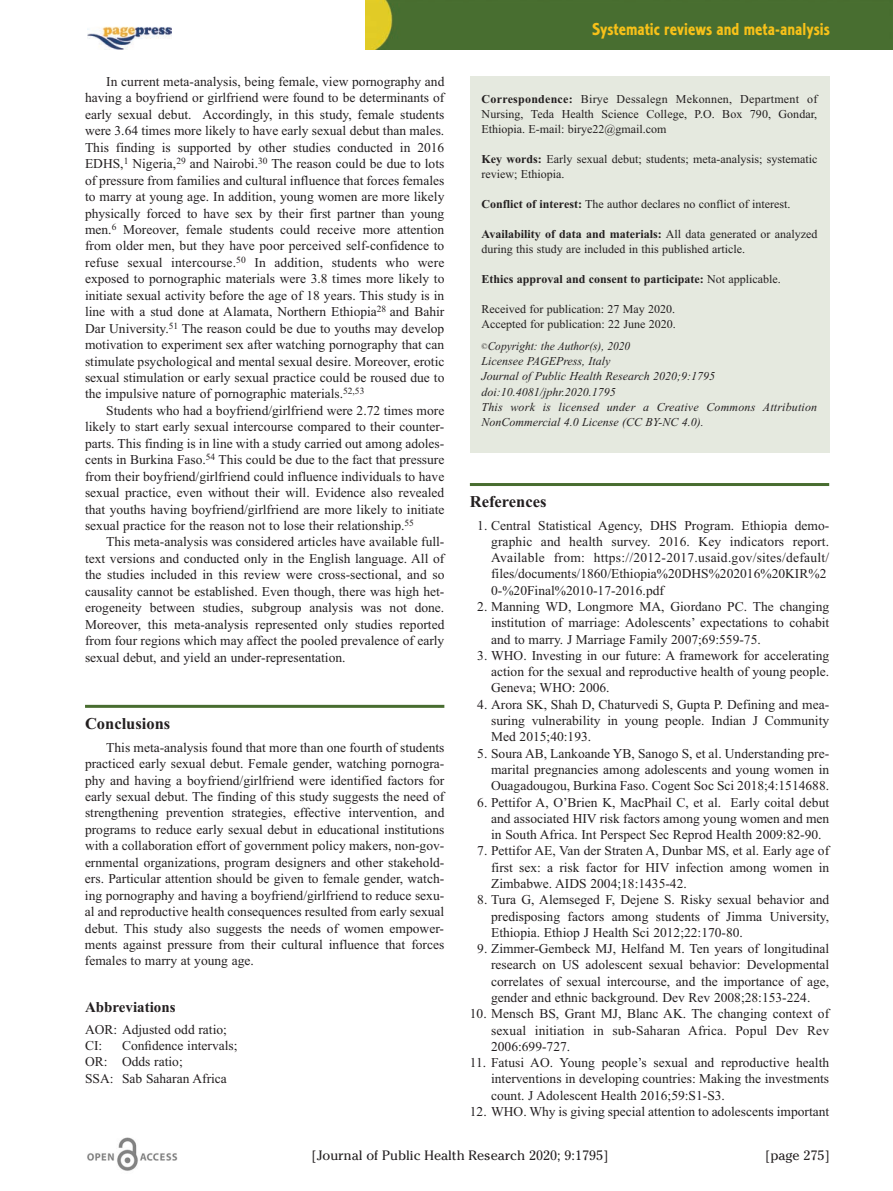
<style>
.page{position:relative;width:893px;height:1191px;background:#fff}
.page>*{position:absolute;margin:0;border:0;box-sizing:border-box;transform-origin:0 0}
.t1{font:18px "Corinthian Bold Condensed Plain";color:#f7c119}
.t2{font:700 16.5px "Times New Roman";color:#231f20}
.t3{font:700 15px "Times New Roman";color:#231f20}
.t4{font:13.5px/16.5px "Times New Roman";color:#231f20;text-align:justify}
.t5{font:13.5px "Cheltenham";color:#231f20}
.t6{font:12px/15px "Times New Roman";color:#231f20}
.t7{font:italic 12px/15px "Times New Roman";color:#231f20;scale:.95 1}
.t8{font:700 12px "Times New Roman";color:#231f20}
.s1{font-weight:700}
.s2{font-weight:400}
</style>
<div class="page">
<hr style="left:85px;top:705px;width:359px;height:3px;background:#486d30">
<hr style="left:470px;top:483px;width:359px;height:3px;background:#486d30">
<img style="left:87px;top:1137px;width:91px;height:34px">
<div style="left:366px;top:0;width:527px;height:49px;background:#486e30"></div>
<img style="left:88px;top:26px;width:84px;height:24px">
<div style="left:470px;top:77px;width:359px;height:376px;background:#e5e9df"></div>
<h1 class="t1" style="left:592px;top:23px;width:239px">Systematic reviews and meta-analysis</h1>
<p class="t4" style="left:85px;top:73px;width:361px;text-indent:21px">In current meta-analysis, being female, view pornography and having a boyfriend or girlfriend were found to be determinants of early sexual debut. Accordingly, in this study, female students were 3.64 times more likely to have early sexual debut than males.<br>This finding is supported by other studies conducted in 2016<br>EDHS,<sup>1</sup> Nigeria,<sup>29</sup> and Nairobi.<sup>30</sup> The reason could be due to lots of pressure from families and cultural influence that forces females to marry at young age. In addition, young women are more likely physically forced to have sex by their first partner than young men.<sup>6</sup> Moreover, female students could receive more attention from older men, but they have poor perceived self-confidence to refuse sexual intercourse.<sup>50</sup> In addition, students who were exposed to pornographic materials were 3.8 times more likely to initiate sexual activity before the age of 18 years. This study is in line with a stud done at Alamata, Northern Ethiopia<sup>28</sup> and Bahir Dar University.<sup>51</sup> The reason could be due to youths may develop motivation to experiment sex after watching pornography that can stimulate psychological and mental sexual desire. Moreover, erotic sexual stimulation or early sexual practice could be roused due to the impulsive nature of pornographic materials.<sup>52,53</sup></p>
<p class="t4" style="left:85px;top:402px;width:361px;text-indent:21px">Students who had a boyfriend/girlfriend were 2.72 times more likely to start early sexual intercourse compared to their counter&shy;parts. This finding is in line with a study carried out among adoles&shy;cents in Burkina Faso.<sup>54</sup> This could be due to the fact that pressure from their boyfriend/girlfriend could influence individuals to have sexual practice, even without their will. Evidence also revealed that youths having boyfriend/girlfriend are more likely to initiate sexual practice for the reason not to lose their relationship.<sup>55</sup></p>
<p class="t4" style="left:85px;top:533px;width:361px;text-indent:21px">This meta-analysis was considered articles have available full&shy;text versions and conducted only in the English language. All of the studies included in this review were cross-sectional, and so causality cannot be established. Even though, there was high het&shy;erogeneity between studies, subgroup analysis was not done.<br>Moreover, this meta-analysis represented only studies reported from four regions which may affect the pooled prevalence of early sexual debut, and yield an under-representation.</p>
<p class="t6" style="left:482px;top:91px;width:337px;text-align:justify"><span class="s1">Correspondence:</span> Birye Dessalegn Mekonnen, Department of Nursing, Teda Health Science College, P.O. Box 790, Gondar, Ethiopia. E-mail: birye22@gmail.com</p>
<p class="t6" style="left:482px;top:151px;width:337px"><span class="s1">Key words:</span> Early sexual debut; students; meta-analysis; systematic review; Ethiopia.</p>
<p class="t6" style="left:482px;top:196px;width:310px"><span class="s1">Conflict of interest:</span> The author declares no conflict of interest.</p>
<p class="t6" style="left:482px;top:226px;width:337px"><span class="s1">Availability of data and materials:</span> All data generated or analyzed during this study are included in this published article.</p>
<p class="t8" style="left:482px;top:272px;width:301px">Ethics approval and consent to participate: <span class="s2">Not applicable.</span></p>
<p class="t6" style="left:482px;top:301px;width:196px">Received for publication: 27 May 2020.<br>Accepted for publication: 22 June 2020.</p>
<p class="t7" style="left:482px;top:339px;width:355px"><sup>©</sup>Copyright: the Author(s), 2020<br>Licensee PAGEPress, Italy<br>Journal of Public Health Research 2020;9:1795 doi:10.4081/jphr.2020.1795<br>This work is licensed under a Creative Commons Attribution NonCommercial 4.0 License (CC BY-NC 4.0).</p>
<p class="t2" style="left:470px;top:492px;width:78px">References</p>
<p class="t4" style="left:491px;top:517px;width:340px;text-align:left;text-indent:-14px">1. Central Statistical Agency, DHS Program. Ethiopia demo&shy;graphic and health survey. 2016. Key indicators report.<br>Available from: https://2012-2017.usaid.gov/sites/default/ files/documents/1860/Ethiopia%20DHS%202016%20KIR%2<br>0-%20Final%2010-17-2016.pdf</p>
<p class="t4" style="left:491px;top:598px;width:340px;text-indent:-14px">2. Manning WD, Longmore MA, Giordano PC. The changing institution of marriage: Adolescents’ expectations to cohabit and to marry. J Marriage Family 2007;69:559-75.</p>
<p class="t4" style="left:491px;top:647px;width:340px;text-indent:-14px">3. WHO. Investing in our future: A framework for accelerating action for the sexual and reproductive health of young people.<br>Geneva; WHO: 2006.</p>
<p class="t4" style="left:491px;top:696px;width:340px;text-indent:-14px">4. Arora SK, Shah D, Chaturvedi S, Gupta P. Defining and mea&shy;suring vulnerability in young people. Indian J Community Med 2015;40:193.</p>
<p class="t4" style="left:491px;top:745px;width:340px;text-indent:-14px">5. Soura AB, Lankoande YB, Sanogo S, et al. Understanding pre&shy;marital pregnancies among adolescents and young women in Ouagadougou, Burkina Faso. Cogent Soc Sci 2018;4:1514688.</p>
<p class="t4" style="left:491px;top:793px;width:340px;text-indent:-14px">6. Pettifor A, O’Brien K, MacPhail C, et al. Early coital debut and associated HIV risk factors among young women and men in South Africa. Int Perspect Sec Reprod Health 2009:82-90.</p>
<p class="t4" style="left:491px;top:842px;width:340px;text-indent:-14px">7. Pettifor AE, Van der Straten A, Dunbar MS, et al. Early age of first sex: a risk factor for HIV infection among women in Zimbabwe. AIDS 2004;18:1435-42.</p>
<p class="t4" style="left:491px;top:891px;width:340px;text-indent:-14px">8. Tura G, Alemseged F, Dejene S. Risky sexual behavior and predisposing factors among students of Jimma University, Ethiopia. Ethiop J Health Sci 2012;22:170-80.</p>
<p class="t4" style="left:491px;top:940px;width:340px;text-indent:-14px">9. Zimmer-Gembeck MJ, Helfand M. Ten years of longitudinal research on US adolescent sexual behavior: Developmental correlates of sexual intercourse, and the importance of age, gender and ethnic background. Dev Rev 2008;28:153-224.</p>
<p class="t4" style="left:491px;top:1005px;width:340px;text-indent:-21px">10. Mensch BS, Grant MJ, Blanc AK. The changing context of sexual initiation in sub-Saharan Africa. Popul Dev Rev 2006:699-727.</p>
<p class="t4" style="left:491px;top:1054px;width:340px;text-indent:-21px">11. Fatusi AO. Young people’s sexual and reproductive health interventions in developing countries: Making the investments count. J Adolescent Health 2016;59:S1-S3.</p>
<p class="t4" style="left:470px;top:1103px;width:361px">12. WHO. Why is giving special attention to adolescents important</p>
<p class="t5" style="left:311px;top:1147px;width:299px">[Journal of Public Health Research 2020; 9:1795]</p>
<p class="t5" style="left:765px;top:1147px;width:66px">[page 275]</p>
<p class="t2" style="left:85px;top:713px;width:87px">Conclusions</p>
<p class="t4" style="left:85px;top:738px;width:361px;text-indent:21px">This meta-analysis found that more than one fourth of students practiced early sexual debut. Female gender, watching pornogra&shy;phy and having a boyfriend/girlfriend were identified factors for early sexual debut. The finding of this study suggests the need of strengthening prevention strategies, effective intervention, and programs to reduce early sexual debut in educational institutions with a collaboration effort of government policy makers, non-gov&shy;ernmental organizations, program designers and other stakehold&shy;ers. Particular attention should be given to female gender, watch&shy;ing pornography and having a boyfriend/girlfriend to reduce sexu&shy;al and reproductive health consequences resulted from early sexual debut. This study also suggests the needs of women empower&shy;ments against pressure from their cultural influence that forces females to marry at young age.</p>
<p class="t3" style="left:85px;top:998px;width:92px">Abbreviations</p>
<p class="t4" style="left:85px;top:1020px;width:143px">AOR: Adjusted odd ratio;<br>CI:</p>
<p class="t4" style="left:85px;top:1037px;width:154px;text-align:left;text-indent:37px">Confidence intervals;<br>OR: Odds ratio;<br>SSA: Sab Saharan Africa</p>
</div>
